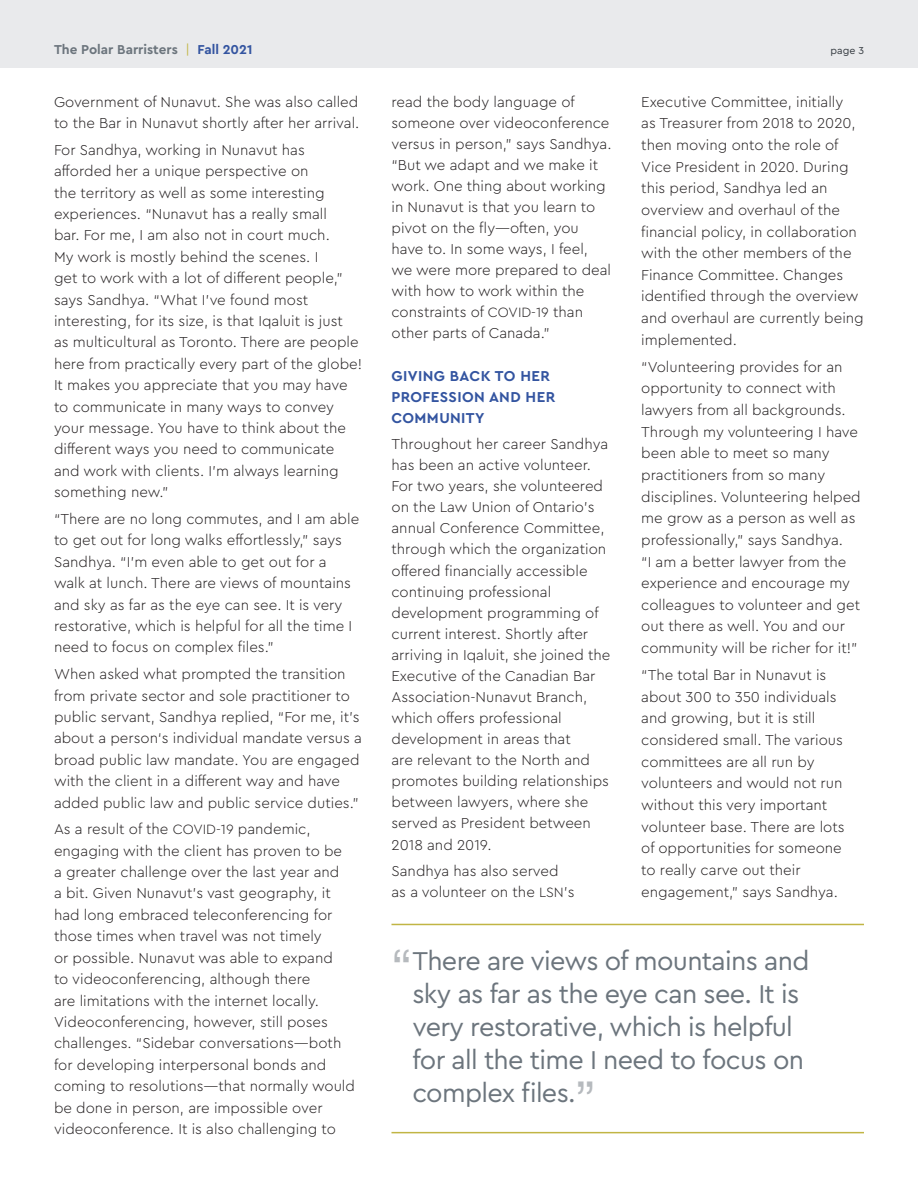
<style>
.page{position:relative;width:918px;height:1188px;background:#fff}
.page>*{position:absolute;margin:0;border:0;box-sizing:border-box;transform-origin:0 0}
.Pull_Quote{font:27px/33px "Cera Pro";letter-spacing:-.025em;color:#6c757d}
.Body{font:300 15px/21.5px "Cera Pro";color:#231f20}
.Sub-head{font:700 15px/21.1px "Cera Pro";letter-spacing:.025em;color:#3354a0}
.t1{font:700 13.5px "Cera Pro";color:#6c757d}
.t2{font:10.5px "Cera Pro";color:#343a40}
.s1{font-weight:400;color:#c1b544}
.s2{color:#3354a0}
.s3{font-size:14.1px}
.s4{font-family:"Helvetica Neue";font-size:48px;color:#b6babe}
</style>
<div class="page">
<div style="left:0;top:0;width:918px;height:68px;background:#e9eaec"></div>
<hr style="left:392px;top:1132px;width:472px;height:1px;background:#c1b544">
<hr style="left:392px;top:924px;width:472px;height:1px;background:#c1b544">
<p class="t1" style="left:54px;top:41px;width:200px">The Polar Barristers <span class="s1">|</span> <span class="s2">Fall 2021</span></p>
<p class="t2" style="left:831px;top:44px;width:35px">page 3</p>
<p class="Body" style="left:392px;top:90px;width:222px">read the body language of someone over videoconference versus in person,” says Sandhya. “But we adapt and we make it work. One thing about working in Nunavut is that you learn to pivot on the fly—often, you have to. In some ways, I feel, we were more prepared to deal with how to work within the constraints of <span class="s3">COVID-19</span> than other parts of Canada.”</p>
<p class="Sub-head" style="left:392px;top:364px;width:165px">GIVING BACK TO HER<br>PROFESSION AND HER<br>COMMUNITY</p>
<p class="Body" style="left:392px;top:433px;width:221px">Throughout her career Sandhya has been an active volunteer.<br>For two years, she volunteered on the Law Union of Ontario’s annual Conference Committee, through which the organization offered financially accessible continuing professional development programming of current interest. Shortly after arriving in Iqaluit, she joined the<br>Executive of the Canadian Bar<br>Association-Nunavut Branch, which offers professional development in areas that<br>are relevant to the North and promotes building relationships between lawyers, where she served as President between<br>2018 and 2019.</p>
<p class="Body" style="left:392px;top:860px;width:185px">Sandhya has also served as a volunteer on the <span class="s3">LSN</span>’s</p>
<p class="Body" style="left:54px;top:90px;width:307px">Government of Nunavut. She was also called to the Bar in Nunavut shortly after her arrival.</p>
<p class="Body" style="left:54px;top:138px;width:310px">For Sandhya, working in Nunavut has afforded her a unique perspective on<br>the territory as well as some interesting experiences. “Nunavut has a really small<br>bar. For me, I am also not in court much.<br>My work is mostly behind the scenes. I<br>get to work with a lot of different people,” says Sandhya. “What I’ve found most interesting, for its size, is that Iqaluit is just<br>as multicultural as Toronto. There are people here from practically every part of the globe!<br>It makes you appreciate that you may have to communicate in many ways to convey your message. You have to think about the different ways you need to communicate and work with clients. I’m always learning something new.”</p>
<p class="Body" style="left:54px;top:508px;width:307px">“There are no long commutes, and I am able to get out for long walks effortlessly,” says Sandhya. “I’m even able to get out for a walk at lunch. There are views of mountains and sky as far as the eye can see. It is very restorative, which is helpful for all the time I need to focus on complex files.”</p>
<p class="Body" style="left:54px;top:663px;width:310px">When asked what prompted the transition from private sector and sole practitioner to public servant, Sandhya replied, “For me, it’s about a person‘s individual mandate versus a broad public law mandate. You are engaged with the client in a different way and have added public law and public service duties.”</p>
<p class="Body" style="left:54px;top:818px;width:303px">As a result of the <span class="s3">COVID-19</span> pandemic, engaging with the client has proven to be<br>a greater challenge over the last year and<br>a bit. Given Nunavut’s vast geography, it had long embraced teleconferencing for those times when travel was not timely<br>or possible. Nunavut was able to expand<br>to videoconferencing, although there<br>are limitations with the internet locally.<br>Videoconferencing, however, still poses challenges. “Sidebar conversations—both for developing interpersonal bonds and coming to resolutions—that normally would be done in person, are impossible over videoconference. It is also challenging to</p>
<p class="Body" style="left:641px;top:90px;width:224px">Executive Committee, initially<br>as Treasurer from 2018 to 2020, then moving onto the role of<br>Vice President in 2020. During this period, Sandhya led an overview and overhaul of the financial policy, in collaboration with the other members of the<br>Finance Committee. Changes identified through the overview and overhaul are currently being implemented.</p>
<p class="Body" style="left:641px;top:355px;width:221px">“Volunteering provides for an opportunity to connect with lawyers from all backgrounds.<br>Through my volunteering I have been able to meet so many practitioners from so many disciplines. Volunteering helped me grow as a person as well as professionally,” says Sandhya.<br>“I am a better lawyer from the experience and encourage my colleagues to volunteer and get out there as well. You and our community will be richer for it!”</p>
<p class="Body" style="left:641px;top:664px;width:205px">“The total Bar in Nunavut is about 300 to 350 individuals and growing, but it is still considered small. The various committees are all run by volunteers and would not run without this very important volunteer base. There are lots of opportunities for someone to really carve out their engagement,” says Sandhya.</p>
<p class="Pull_Quote" style="left:412px;top:943px;width:399px;text-indent:-21px"><span class="s4">“</span>There are views of mountains and sky as far as the eye can see. It is very restorative, which is helpful for all the time I need to focus on complex files.<span class="s4">”</span></p>
</div>
